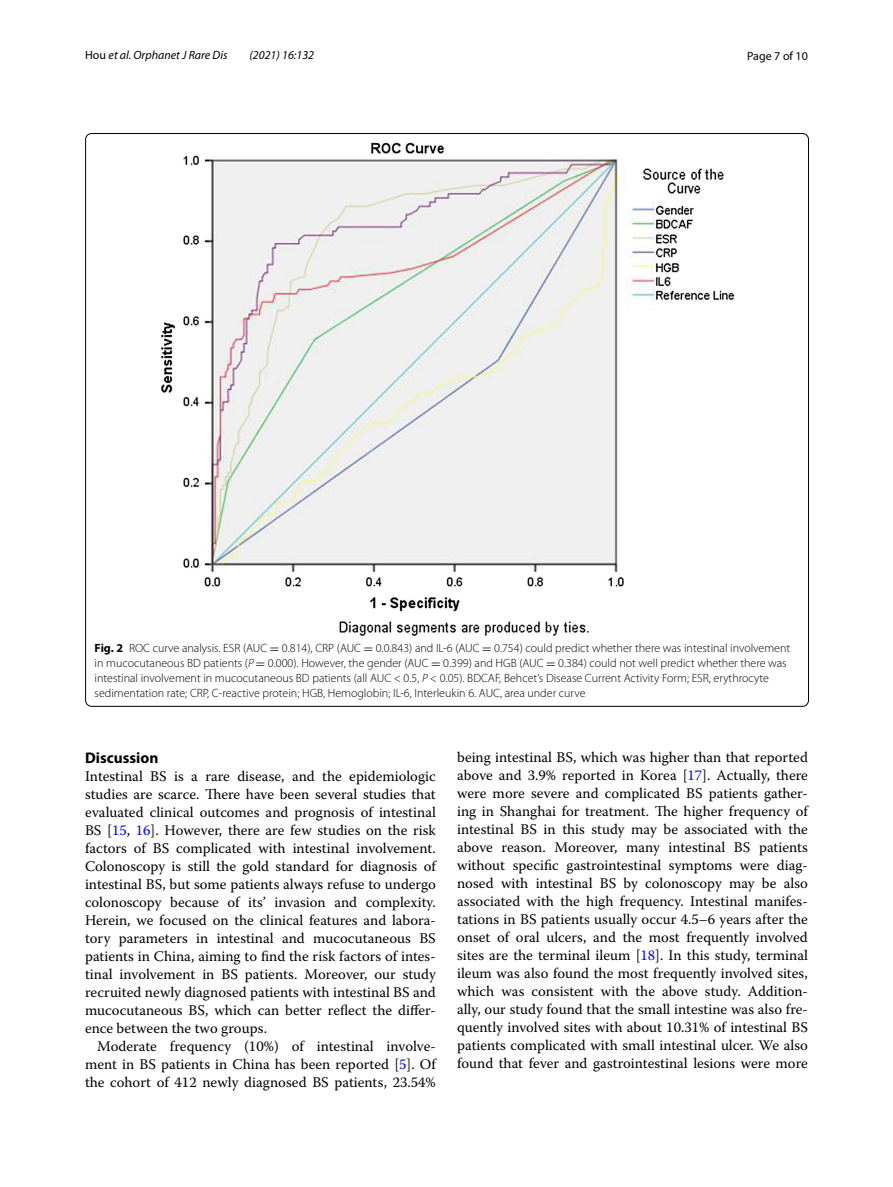
<style>
.page{position:relative;width:893px;height:1187px;background:#fff}
.page>*{position:absolute;margin:0;border:0;box-sizing:border-box;transform-origin:0 0}
.t1{font:700 15.45px "Myriad Pro";color:#000}
.t2{font:14.7px/18px "Warnock Pro";color:#000;text-align:justify}
.t3{font:300 12px/15px "Myriad Pro";color:#000}
.t4{font:italic 12px "Myriad Pro";color:#000}
.t5{font:12px "Myriad Pro";color:#000}
.s1{font-style:normal}
.s2{font-weight:700}
.s3{font-family:"MTSY";font-weight:400}
.s4{font-style:italic}
.s5{color:#00f}
</style>
<div class="page">
<img style="left:161px;top:142px;width:573px;height:494px">
<p class="t4" style="left:85px;top:48px;width:144px"><span class="s1">Hou</span> et al. Orphanet J Rare Dis</p>
<p class="t4" style="left:249px;top:48px;width:66px">(2021) 16:132</p>
<p class="t5" style="left:747px;top:48px;width:62px">Page 7 of 10</p>
<p class="t3" style="left:95px;top:640px;width:697px"><span class="s2">Fig. 2</span> ROC curve analysis. ESR (AUC <span class="s3">=</span> 0.814), CRP (AUC <span class="s3">=</span> 0.0.843) and IL-6 (AUC <span class="s3">=</span> 0.754) could predict whether there was intestinal involvement in mucocutaneous BD patients (<span class="s4">P</span> <span class="s3">=</span> 0.000). However, the gender (AUC <span class="s3">=</span> 0.399) and HGB (AUC <span class="s3">=</span> 0.384) could not well predict whether there was intestinal involvement in mucocutaneous BD patients (all AUC &lt; 0.5, <span class="s4">P</span> &lt; 0.05). BDCAF, Behcet’s Disease Current Activity Form; ESR, erythrocyte sedimentation rate; CRP, C-reactive protein; HGB, Hemoglobin; IL-6, Interleukin 6. AUC, area under curve</p>
<p class="t1" style="left:85px;top:747px;width:75px">Discussion</p>
<p class="t2" style="left:85px;top:766px;width:352px">Intestinal BS is a rare disease, and the epidemiologic studies are scarce. There have been several studies that evaluated clinical outcomes and prognosis of intestinal BS [<span class="s5">15</span>, <span class="s5">16</span>]. However, there are few studies on the risk factors of BS complicated with intestinal involvement.<br>Colonoscopy is still the gold standard for diagnosis of intestinal BS, but some patients always refuse to undergo colonoscopy because of its’ invasion and complexity.<br>Herein, we focused on the clinical features and labora&shy;tory parameters in intestinal and mucocutaneous BS patients in China, aiming to find the risk factors of intes&shy;tinal involvement in BS patients. Moreover, our study recruited newly diagnosed patients with intestinal BS and mucocutaneous BS, which can better reflect the differ&shy;ence between the two groups.</p>
<p class="t2" style="left:85px;top:1036px;width:352px;text-indent:12px">Moderate frequency (10%) of intestinal involve&shy;ment in BS patients in China has been reported [<span class="s5">5</span>]. Of the cohort of 412 newly diagnosed BS patients, 23.54%</p>
<p class="t2" style="left:457px;top:748px;width:352px">being intestinal BS, which was higher than that reported above and 3.9% reported in Korea [<span class="s5">17</span>]. Actually, there were more severe and complicated BS patients gather&shy;ing in Shanghai for treatment. The higher frequency of intestinal BS in this study may be associated with the above reason. Moreover, many intestinal BS patients without specific gastrointestinal symptoms were diag&shy;nosed with intestinal BS by colonoscopy may be also associated with the high frequency. Intestinal manifes&shy;tations in BS patients usually occur 4.5–6 years after the onset of oral ulcers, and the most frequently involved sites are the terminal ileum [<span class="s5">18</span>]. In this study, terminal ileum was also found the most frequently involved sites, which was consistent with the above study. Addition&shy;ally, our study found that the small intestine was also fre&shy;quently involved sites with about 10.31% of intestinal BS patients complicated with small intestinal ulcer. We also found that fever and gastrointestinal lesions were more</p>
</div>
